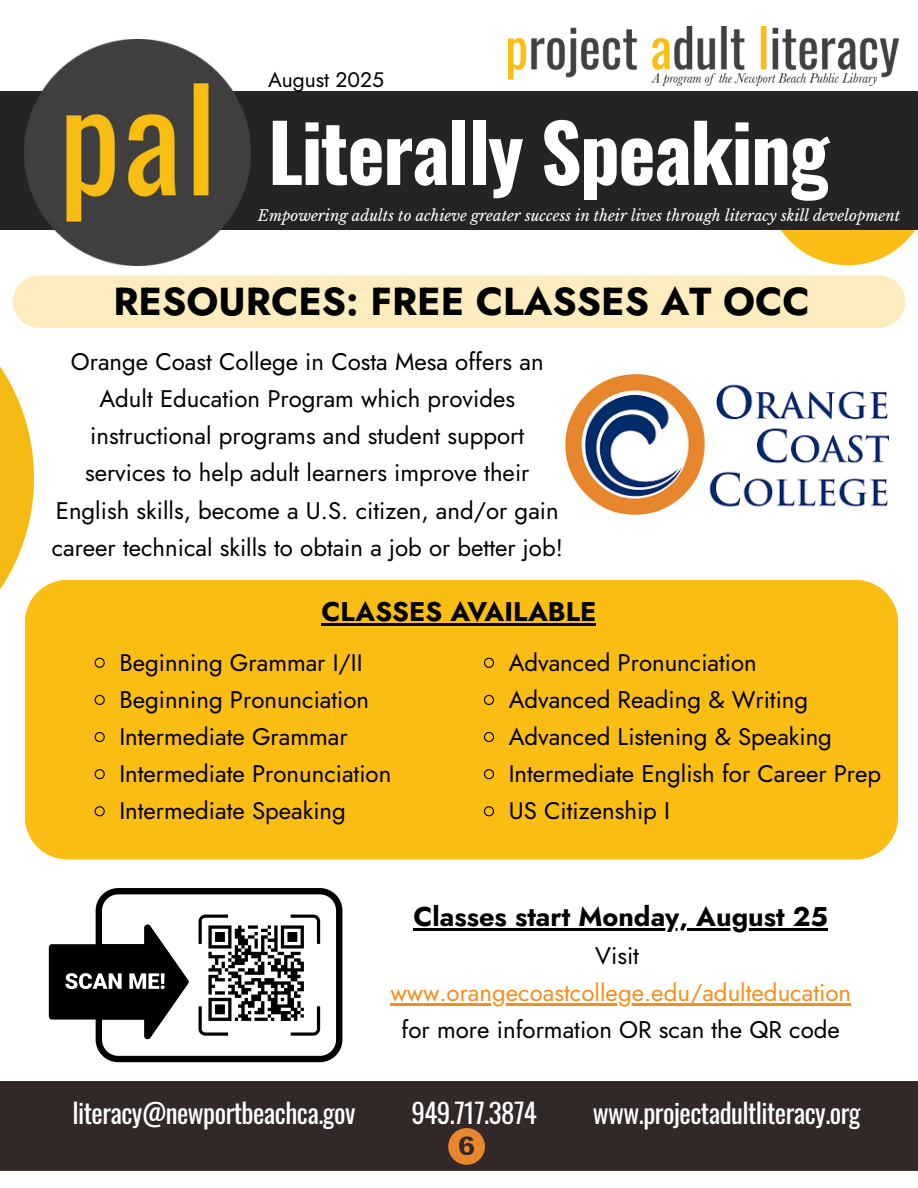
<style>
.page{position:relative;width:918px;height:1188px;background:#fff}
.page>*{position:absolute;margin:0;border:0;box-sizing:border-box;transform-origin:0 0}
.t1{font:700 79.2px "Oswald";letter-spacing:-.02em;color:#fff}
.t2{font:700 39px "Jost";color:#000}
.t3{font:27px "Oswald";letter-spacing:-.02em;color:#fff}
.t4{font:700 27px "Jost";color:#000}
.t5{font:24px/37.2px "Jost";color:#000;text-align:center}
.t6{font:24px "Jost";color:#f48f1b}
.t7{font:21px "Jost";color:#000}
.t8{font:italic 15px "Libre Baskerville";color:#fff}
</style>
<div class="page">
<div style="left:0;top:1081px;width:918px;height:89px;background:#322828"></div>
<img style="left:566px;top:375px;width:324px;height:139px">
<div style="left:25px;top:580px;width:873px;height:279px;background:#f9bd14"></div>
<svg style="left:94px;top:657px;width:11px;height:11px"></svg>
<svg style="left:94px;top:694px;width:11px;height:11px"></svg>
<svg style="left:94px;top:732px;width:11px;height:11px"></svg>
<svg style="left:94px;top:769px;width:11px;height:11px"></svg>
<svg style="left:94px;top:806px;width:11px;height:11px"></svg>
<hr style="left:414px;top:928px;width:414px;height:2px;background:#000">
<hr style="left:390px;top:1003px;width:461px;height:3px;background:#f48f1b">
<svg style="left:49px;top:888px;width:293px;height:174px"></svg>
<svg style="left:448px;top:1128px;width:37px;height:37px"></svg>
<img style="left:0;top:299px;width:34px;height:320px">
<svg style="left:781px;top:230px;width:134px;height:35px;fill:#f9bd16"></svg>
<div style="left:0;top:91px;width:918px;height:139px;background:#242424"></div>
<img style="left:25px;top:39px;width:226px;height:226px">
<img style="left:508px;top:27px;width:390px;height:58px">
<div style="left:13px;top:275px;width:892px;height:53px;background:#fdecbd"></div>
<svg style="left:483px;top:657px;width:11px;height:11px"></svg>
<svg style="left:483px;top:694px;width:11px;height:11px"></svg>
<svg style="left:483px;top:732px;width:11px;height:11px"></svg>
<svg style="left:483px;top:769px;width:11px;height:11px"></svg>
<svg style="left:483px;top:806px;width:11px;height:11px"></svg>
<hr style="left:322px;top:623px;width:274px;height:2px;background:#000">
<h5 class="t7" style="left:268px;top:65px;width:117px">August 2025</h5>
<h5 class="t1" style="left:268px;top:90px;width:563px">Literally Speaking</h5>
<h5 class="t8" style="left:258px;top:207px;width:644px">Empowering adults to achieve greater success in their lives through literacy skill development</h5>
<h5 class="t2" style="left:113px;top:273px;width:698px">RESOURCES: FREE CLASSES AT OCC</h5>
<p class="t5" style="left:52px;top:343px;width:513px">Orange Coast College in Costa Mesa offers an Adult Education Program which provides instructional programs and student support services to help adult learners improve their English skills, become a U.S. citizen, and/or gain career technical skills to obtain a job or better job!</p>
<p class="t4" style="left:322px;top:592px;width:276px">CLASSES AVAILABLE</p>
<p class="t5" style="left:119px;top:644px;width:245px">Beginning Grammar I/II</p>
<h2 class="t5" style="left:119px;top:681px;width:251px">Beginning Pronunciation</h2>
<p class="t5" style="left:119px;top:718px;width:230px">Intermediate Grammar</p>
<h5 class="t5" style="left:119px;top:755px;width:273px">Intermediate Pronunciation</h5>
<p class="t5" style="left:119px;top:792px;width:228px">Intermediate Speaking</p>
<h5 class="t5" style="left:509px;top:644px;width:250px">Advanced Pronunciation</h5>
<h5 class="t5" style="left:509px;top:681px;width:301px">Advanced Reading &amp; Writing</h5>
<p class="t5" style="left:509px;top:718px;width:325px">Advanced Listening &amp; Speaking</p>
<p class="t5" style="left:509px;top:755px;width:374px">Intermediate English for Career Prep</p>
<h5 class="t5" style="left:509px;top:792px;width:163px">US Citizenship I</h5>
<p class="t4" style="left:414px;top:897px;width:416px">Classes start Monday, August 25</p>
<h3 class="t5" style="left:595px;top:937px;width:45px">Visit</h3>
<p class="t6" style="left:390px;top:975px;width:462px">www.orangecoastcollege.edu/adulteducation</p>
<h5 class="t5" style="left:402px;top:1011px;width:440px">for more information OR scan the QR code</h5>
<h5 class="t3" style="left:72px;top:1092px;width:285px">literacy@newportbeachca.gov</h5>
<h5 class="t3" style="left:411px;top:1092px;width:127px">949.717.3874</h5>
<h5 class="t3" style="left:593px;top:1092px;width:269px">www.projectadultliteracy.org</h5>
</div>
